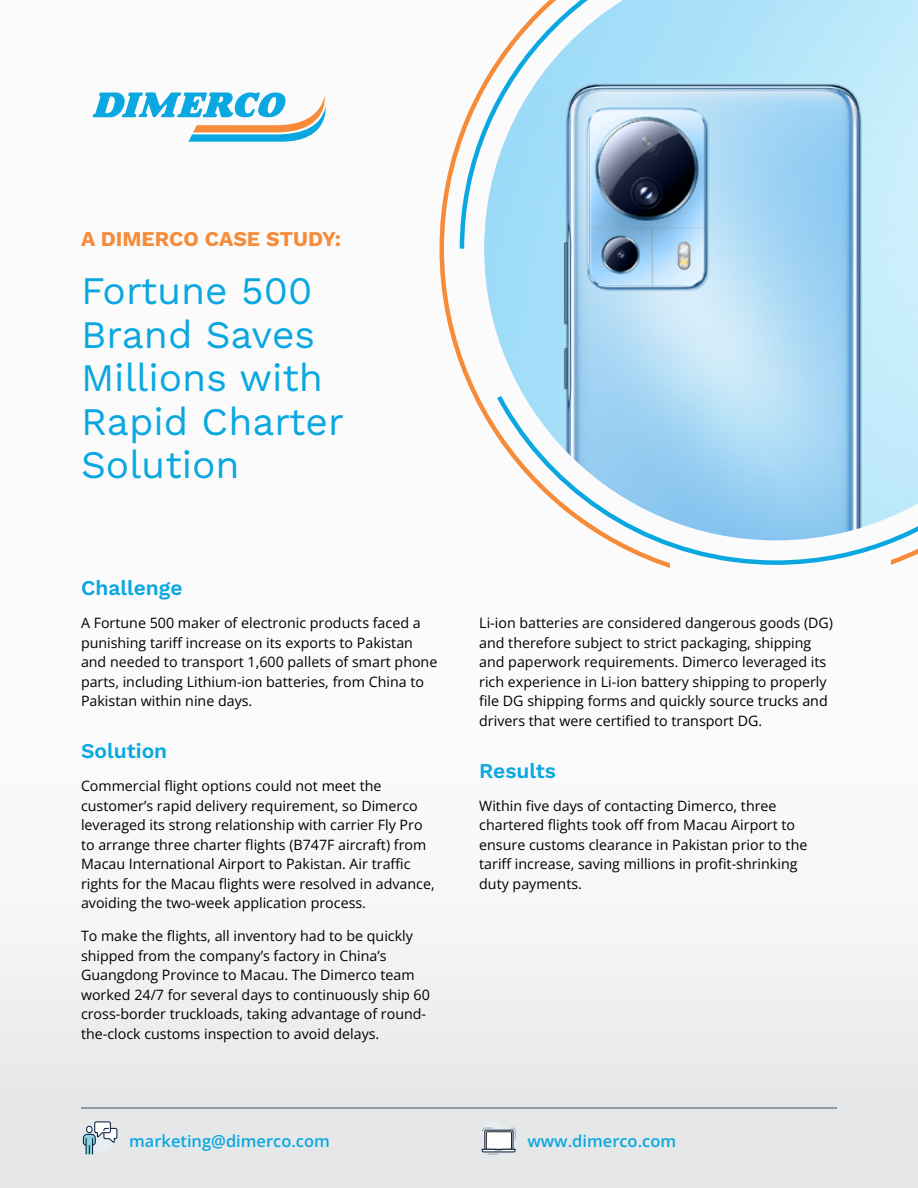
<style>
.page{position:relative;width:918px;height:1188px;background:#fff}
.page>*{position:absolute;margin:0;border:0;box-sizing:border-box;transform-origin:0 0}
.t1{font:39px/43.5px "Work Sans";color:#0aa7e0}
.t2{font:600 21px "Work Sans";color:#0aa7e0}
.t3{font:700 21px "Work Sans";color:#f68b39}
.t4{font:600 16.5px "Open Sans";color:#0aa7e0}
.t5{font:14.25px/19.5px "Open Sans";color:#000}
</style>
<div class="page">
<div style="left:0;top:0;width:918px;height:1188px;background:linear-gradient(to bottom,#fff,#eeefef)"></div>
<svg style="left:439px;top:0;width:479px;height:585px"></svg>
<div style="left:671px;top:0;width:220px;height:616px;background:#fbfbfb"></div>
<svg style="left:92px;top:92px;width:238px;height:50px"></svg>
<svg style="left:457px;top:0;width:461px;height:567px"></svg>
<img style="left:484px;top:0;width:434px;height:540px">
<div style="left:482px;top:1122px;width:21px;height:21px;background:#e7eef1;border-radius:50%"></div>
<svg style="left:481px;top:1127px;width:35px;height:28px"></svg>
<svg style="left:83px;top:1121px;width:35px;height:33px"></svg>
<hr style="left:81px;top:1107px;width:756px;height:2px;background:#8b95a0">
<h2 class="t3" style="left:81px;top:223px;width:262px">A DIMERCO CASE STUDY:</h2>
<h1 class="t1" style="left:81px;top:268px;width:265px">Fortune 500<br>Brand Saves<br>Millions with<br>Rapid Charter<br>Solution</h1>
<h2 class="t2" style="left:81px;top:572px;width:103px">Challenge</h2>
<p class="t5" style="left:81px;top:613px;width:358px">A Fortune 500 maker of electronic products faced a punishing tariff increase on its exports to Pakistan and needed to transport 1,600 pallets of smart phone parts, including Lithium-ion batteries, from China to Pakistan within nine days.</p>
<h2 class="t2" style="left:81px;top:735px;width:88px">Solution</h2>
<p class="t5" style="left:81px;top:776px;width:355px">Commercial flight options could not meet the customer’s rapid delivery requirement, so Dimerco leveraged its strong relationship with carrier Fly Pro to arrange three charter flights (B747F aircraft) from Macau International Airport to Pakistan. Air traffic rights for the Macau flights were resolved in advance, avoiding the two-week application process.</p>
<p class="t5" style="left:81px;top:926px;width:350px">To make the flights, all inventory had to be quickly shipped from the company’s factory in China’s Guangdong Province to Macau. The Dimerco team worked 24/7 for several days to continuously ship 60 cross-border truckloads, taking advantage of round&shy;the-clock customs inspection to avoid delays.</p>
<p class="t5" style="left:479px;top:613px;width:355px">Li-ion batteries are considered dangerous goods (DG) and therefore subject to strict packaging, shipping and paperwork requirements. Dimerco leveraged its rich experience in Li-ion battery shipping to properly file DG shipping forms and quickly source trucks and drivers that were certified to transport DG.</p>
<h2 class="t2" style="left:479px;top:755px;width:78px">Results</h2>
<p class="t5" style="left:479px;top:796px;width:330px">Within five days of contacting Dimerco, three chartered flights took off from Macau Airport to ensure customs clearance in Pakistan prior to the tariff increase, saving millions in profit-shrinking duty payments.</p>
<p class="t4" style="left:129px;top:1130px;width:202px">marketing@dimerco.com</p>
<p class="t4" style="left:527px;top:1130px;width:150px">www.dimerco.com</p>
</div>
